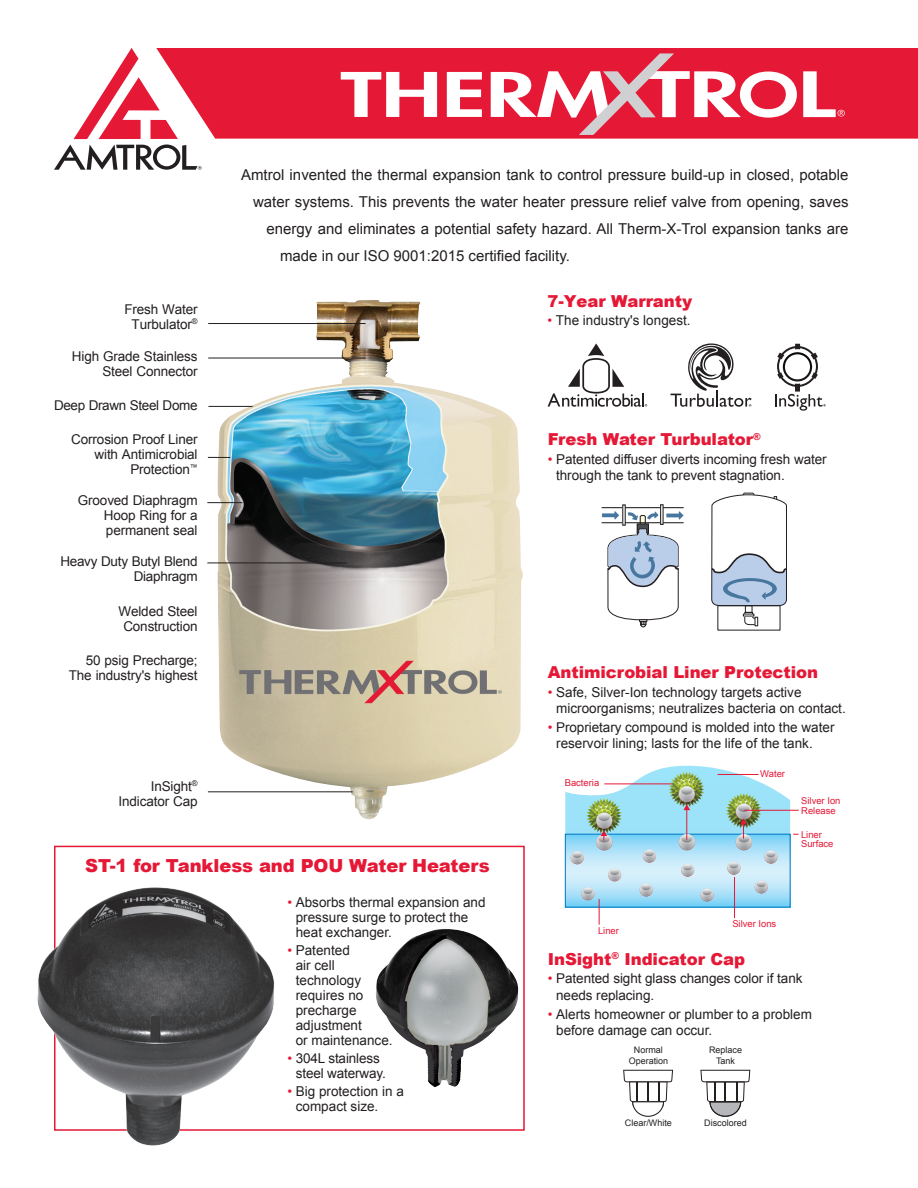
<style>
.page{position:relative;width:918px;height:1188px;background:#fff}
.page>*{position:absolute;margin:0;border:0;box-sizing:border-box;transform-origin:0 0}
.t1{font:900 18px "Arial";letter-spacing:-.005em;color:#e51836}
.t2{font:900 16.5px "Arial";letter-spacing:-.005em;color:#e51836}
.t3{font:15px "Arial";color:#231f20}
.t4{font:13.65px/15px "Arial";color:#231f20}
.Body{font:13.5px/15px "Arial";letter-spacing:-.01em;color:#231f20;text-align:right}
.t5{font:9.45px/9.4px "Arial";color:#e51836}
.t6{font:9px "Arial";color:#231f20}
.s1{font-size:13.5px;color:#e51836}
.s2{font-size:13.5px}
.s3{color:#e51836}
</style>
<div class="page">
<div style="left:178px;top:48px;width:740px;height:91px;background:#e51836"></div>
<svg style="left:74px;top:48px;width:104px;height:91px"></svg>
<svg style="left:54px;top:145px;width:148px;height:25px"></svg>
<svg style="left:803px;top:71px;width:42px;height:46px"></svg>
<svg style="left:341px;top:72px;width:96px;height:45px"></svg>
<svg style="left:447px;top:72px;width:35px;height:45px"></svg>
<svg style="left:491px;top:53px;width:306px;height:82px"></svg>
<svg style="left:564px;top:765px;width:235px;height:160px"></svg>
<div style="left:660px;top:504px;width:4px;height:21px;border:1px solid #231f20"></div>
<svg style="left:602px;top:505px;width:82px;height:123px"></svg>
<img style="left:218px;top:300px;width:305px;height:519px">
<hr style="left:208px;top:406px;width:45px;height:1px;background:#231f20">
<svg style="left:208px;top:457px;width:22px;height:1px"></svg>
<hr style="left:207px;top:502px;width:35px;height:1px;background:#231f20">
<hr style="left:208px;top:791px;width:145px;height:1px;background:#231f20">
<hr style="left:207px;top:563px;width:140px;height:1px;background:#231f20">
<hr style="left:208px;top:358px;width:158px;height:1px;background:#231f20">
<hr style="left:208px;top:323px;width:158px;height:1px;background:#231f20">
<div style="left:54px;top:846px;width:471px;height:285px;background:#fff;border:2px solid #e51836"></div>
<img style="left:37px;top:882px;width:240px;height:264px">
<img style="left:376px;top:929px;width:142px;height:158px">
<svg style="left:711px;top:492px;width:76px;height:134px"></svg>
<svg style="left:700px;top:1070px;width:50px;height:47px"></svg>
<svg style="left:623px;top:1070px;width:50px;height:47px"></svg>
<svg style="left:548px;top:343px;width:99px;height:64px"></svg>
<svg style="left:670px;top:344px;width:82px;height:63px"></svg>
<svg style="left:775px;top:344px;width:51px;height:67px"></svg>
<p class="Body" style="left:124px;top:301px;width:75px">Fresh Water</p>
<p class="Body" style="left:132px;top:316px;width:67px">Turbulator<sup>®</sup></p>
<p class="Body" style="left:72px;top:349px;width:127px">High Grade Stainless<br>Steel Connector</p>
<p class="Body" style="left:54px;top:398px;width:145px">Deep Drawn Steel Dome</p>
<p class="Body" style="left:71px;top:432px;width:128px">Corrosion Proof Liner with Antimicrobial<br>Protection<sup>™</sup></p>
<p class="Body" style="left:104px;top:493px;width:95px;text-align:justify;text-indent:-26px">Grooved Diaphragm Hoop Ring for a permanent seal</p>
<p class="Body" style="left:60px;top:554px;width:139px">Heavy Duty Butyl Blend<br>Diaphragm</p>
<p class="Body" style="left:118px;top:604px;width:81px;text-align:center">Welded Steel<br>Construction</p>
<p class="Body" style="left:86px;top:653px;width:113px">50 psig Precharge;</p>
<p class="Body" style="left:69px;top:668px;width:130px">The industry's highest</p>
<p class="Body" style="left:151px;top:779px;width:48px">InSight<sup>®</sup></p>
<p class="Body" style="left:119px;top:794px;width:81px">Indicator Cap</p>
<p class="t3" style="left:241px;top:165px;width:609px">Amtrol invented the thermal expansion tank to control pressure build-up in closed, potable</p>
<p class="t3" style="left:253px;top:192px;width:597px">water systems. This prevents the water heater pressure relief valve from opening, saves</p>
<p class="t3" style="left:267px;top:219px;width:583px">energy and eliminates a potential safety hazard. All Therm-X-Trol expansion tanks are</p>
<p class="t3" style="left:280px;top:246px;width:291px">made in our ISO 9001:2015 certified facility.</p>
<p class="t2" style="left:548px;top:289px;width:146px">7-Year Warranty</p>
<p class="t4" style="left:548px;top:313px;width:145px"><span class="s1">•</span> The industry's longest.</p>
<p class="t2" style="left:548px;top:427px;width:215px">Fresh Water Turbulator<sup>®</sup></p>
<p class="t4" style="left:556px;top:451px;width:272px;line-height:16.5px;text-indent:-8px"><span class="s1">•</span> Patented diffuser diverts incoming fresh water through the tank to prevent stagnation.</p>
<p class="t2" style="left:548px;top:660px;width:272px">Antimicrobial Liner Protection</p>
<p class="t4" style="left:556px;top:684px;width:291px;line-height:16.5px;text-indent:-8px"><span class="s1">•</span> Safe, Silver-Ion technology targets active microorganisms; neutralizes bacteria on contact.</p>
<p class="t4" style="left:556px;top:719px;width:280px;line-height:16.5px;text-indent:-8px"><span class="s1">•</span> <span class="s2">Proprietary</span> compound is molded into the water reservoir lining; lasts for the life of the tank.</p>
<p class="t5" style="left:565px;top:778px;width:36px">Bacteria</p>
<p class="t5" style="left:760px;top:769px;width:26px">Water</p>
<p class="t5" style="left:801px;top:796px;width:41px">Silver Ion<br>Release</p>
<p class="t5" style="left:801px;top:830px;width:34px">Liner<br>Surface</p>
<p class="t1" style="left:85px;top:852px;width:406px">ST-1 for Tankless and POU Water Heaters</p>
<p class="t4" style="left:296px;top:894px;width:191px;text-indent:-8px"><span class="s1">•</span> Absorbs thermal expansion and pressure surge to protect the heat exchanger.</p>
<p class="t4" style="left:296px;top:943px;width:98px;text-indent:-8px"><span class="s1">•</span> Patented<br>air cell technology requires no precharge adjustment<br>or maintenance.</p>
<p class="t4" style="left:296px;top:1051px;width:92px;text-indent:-8px"><span class="s1">•</span> 304L stainless steel waterway.</p>
<p class="t4" style="left:296px;top:1084px;width:110px;text-indent:-8px"><span class="s1">•</span> Big protection in a compact size.</p>
<p class="t5" style="left:598px;top:926px;width:22px">Liner</p>
<p class="t5" style="left:732px;top:919px;width:45px">Silver Ions</p>
<p class="t2" style="left:548px;top:947px;width:199px">InSight<sup>®</sup> Indicator Cap</p>
<p class="Body" style="left:556px;top:971px;width:248px;line-height:16.5px;text-align:left;text-indent:-8px"><span class="s3">•</span> Patented sight glass changes color if tank needs replacing.</p>
<p class="t4" style="left:556px;top:1006px;width:257px;line-height:16.5px;text-indent:-8px"><span class="s1">•</span> Alerts homeowner or plumber to a problem before damage can occur.</p>
<p class="t6" style="left:634px;top:1044px;width:30px">Normal</p>
<p class="t6" style="left:629px;top:1055px;width:41px">Operation</p>
<p class="t6" style="left:625px;top:1117px;width:49px">Clear/White</p>
<p class="t6" style="left:709px;top:1044px;width:35px">Replace</p>
<p class="t6" style="left:716px;top:1055px;width:21px">Tank</p>
<p class="t6" style="left:704px;top:1117px;width:44px">Discolored</p>
</div>
